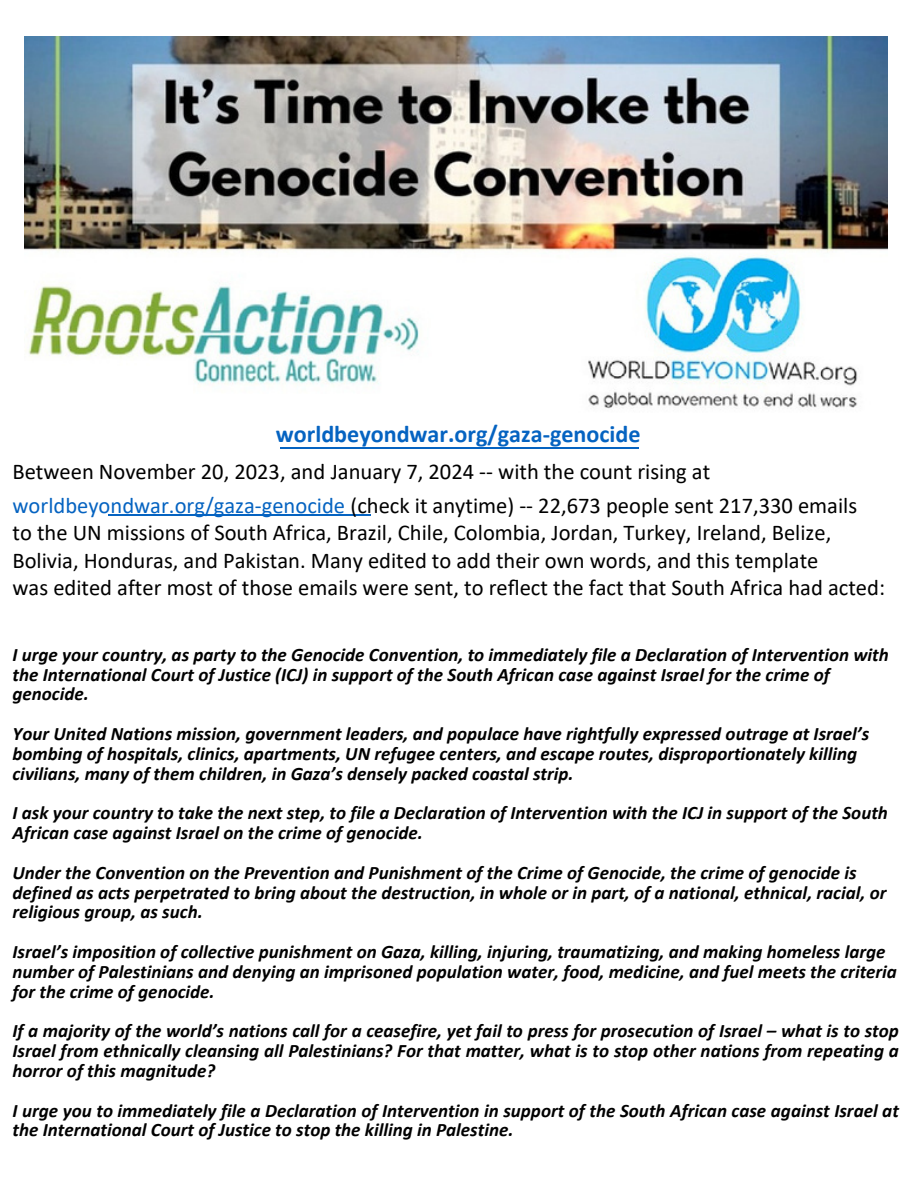
<style>
.page{position:relative;width:918px;height:1188px;background:#fff}
.page>*{position:absolute;margin:0;border:0;box-sizing:border-box;transform-origin:0 0}
.t1{font:700 24.15px "Calibri";color:#0563c1}
.t2{font:22.5px/33.9px "Calibri";color:#000}
.t3{font:italic 700 19.05px/19.8px "Calibri";color:#000}
.s1{color:#0563c1}
</style>
<div class="page">
<hr style="left:108px;top:514px;width:262px;height:1px;background:#0563c1">
<hr style="left:280px;top:447px;width:358px;height:2px;background:#0563c1">
<img style="left:24px;top:36px;width:863px;height:373px">
<p class="t1" style="left:276px;top:424px;width:366px">worldbeyondwar.org/gaza-genocide</p>
<p class="t2" style="left:13px;top:456px;width:846px">Between November 20, 2023, and January 7, 2024 -- with the count rising at <span class="s1">worldbeyondwar.org/gaza-genocide</span> (check it anytime) -- 22,673 people sent 217,330 emails</p>
<p class="t2" style="left:13px;top:517px;width:820px">to the UN missions of South Africa, Brazil, Chile, Colombia, Jordan, Turkey, Ireland, Belize,</p>
<p class="t2" style="left:13px;top:545px;width:807px">Bolivia, Honduras, and Pakistan. Many edited to add their own words, and this template</p>
<p class="t2" style="left:13px;top:572px;width:874px">was edited after most of those emails were sent, to reflect the fact that South Africa had acted:</p>
<p class="t3" style="left:13px;top:646px;width:878px">I urge your country, as party to the Genocide Convention, to immediately file a Declaration of Intervention with the International Court of Justice (ICJ) in support of the South African case against Israel for the crime of</p>
<p class="t3" style="left:13px;top:686px;width:78px">genocide.</p>
<p class="t3" style="left:13px;top:725px;width:858px">Your United Nations mission, government leaders, and populace have rightfully expressed outrage at Israel’s bombing of hospitals, clinics, apartments, UN refugee centers, and escape routes, disproportionately killing civilians, many of them children, in Gaza’s densely packed coastal strip.</p>
<p class="t3" style="left:13px;top:805px;width:877px">I ask your country to take the next step, to file a Declaration of Intervention with the ICJ in support of the South<br>African case against Israel on the crime of genocide.</p>
<p class="t3" style="left:13px;top:864px;width:875px">Under the Convention on the Prevention and Punishment of the Crime of Genocide, the crime of genocide is defined as acts perpetrated to bring about the destruction, in whole or in part, of a national, ethnical, racial, or religious group, as such.</p>
<p class="t3" style="left:13px;top:943px;width:886px">Israel’s imposition of collective punishment on Gaza, killing, injuring, traumatizing, and making homeless large number of Palestinians and denying an imprisoned population water, food, medicine, and fuel meets the criteria for the crime of genocide.</p>
<p class="t3" style="left:13px;top:1023px;width:888px;text-align:justify">If a majority of the world’s nations call for a ceasefire, yet fail to press for prosecution of Israel – what is to stop Israel from ethnically cleansing all Palestinians? For that matter, what is to stop other nations from repeating a horror of this magnitude?</p>
<p class="t3" style="left:13px;top:1102px;width:888px">I urge you to immediately file a Declaration of Intervention in support of the South African case against Israel at the International Court of Justice to stop the killing in Palestine.</p>
</div>
